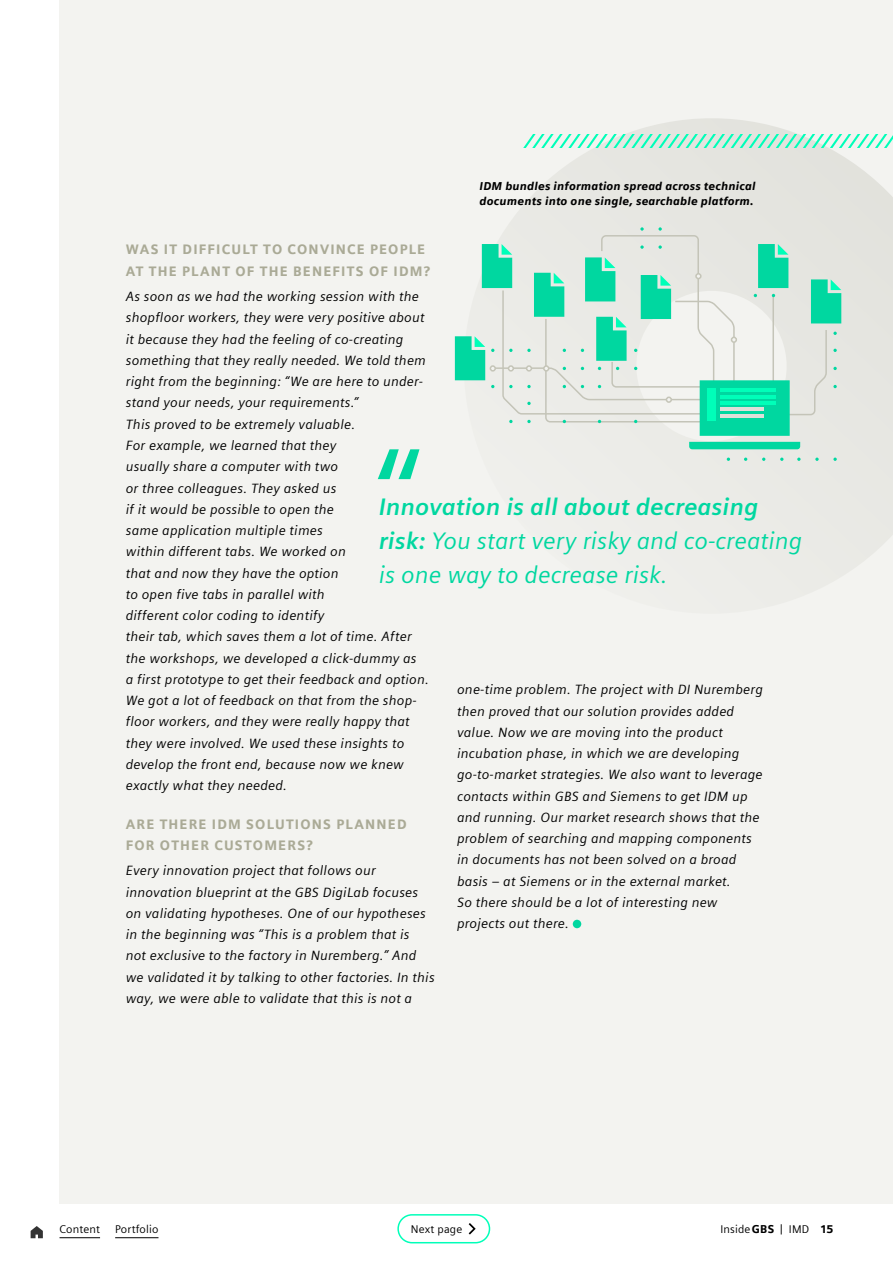
<style>
.page{position:relative;width:893px;height:1263px;background:#fff}
.page>*{position:absolute;margin:0;border:0;box-sizing:border-box;transform-origin:0 0}
.t1{font:italic 24px/34px "Siemens Sans Global";color:#00d7a0}
.t2{font:italic 13.5px/21.3px "Siemens Sans Global";letter-spacing:.015em;color:#000}
.t3{font:900 13.5px/21.3px "Siemens Sans";letter-spacing:.085em;color:#aaaa96}
.t4{font:italic 900 11.25px/14.7px "Siemens Sans";letter-spacing:.015em;color:#000}
.t5{font:11.25px "Siemens Sans Global";letter-spacing:.015em;color:#000}
.s1{font-weight:700}
.s2{font-family:"Siemens Sans";font-weight:900}
</style>
<div class="page">
<div style="left:60px;top:0;width:833px;height:1203px;background:#f3f3f0"></div>
<svg style="left:454px;top:118px;width:439px;height:447px;fill:#eaeae6"></svg>
<div style="left:397px;top:1214px;width:93px;height:29px;border:2px solid #00ffb9;border-radius:14px"></div>
<svg style="left:469px;top:1223px;width:7px;height:11px"></svg>
<svg style="left:378px;top:449px;width:41px;height:30px"></svg>
<svg style="left:516px;top:134px;width:377px;height:13px"></svg>
<svg style="left:797px;top:458px;width:4px;height:3px"></svg>
<svg style="left:833px;top:458px;width:4px;height:3px"></svg>
<svg style="left:815px;top:458px;width:4px;height:3px"></svg>
<svg style="left:455px;top:227px;width:386px;height:222px"></svg>
<div style="left:573px;top:920px;width:8px;height:8px;background:#00d7a0;border-radius:50%"></div>
<hr style="left:60px;top:1237px;width:40px;height:1px;background:#000">
<hr style="left:115px;top:1237px;width:43px;height:1px;background:#000">
<svg style="left:31px;top:1226px;width:12px;height:12px"></svg>
<p class="t4" style="left:480px;top:178px;width:278px">IDM bundles information spread across technical documents into one single, searchable platform.</p>
<p class="t3" style="left:126px;top:238px;width:306px">WAS IT DIFFICULT TO CONVINCE PEOPLE<br>AT THE PLANT OF THE BENEFITS OF IDM?</p>
<p class="t2" style="left:126px;top:286px;width:305px">As soon as we had the working session with the shopfloor workers, they were very positive about it because they had the feeling of co-creating something that they really needed. We told them right from the beginning: “We are here to under&shy;stand your needs, your requirements.”<br>This proved to be extremely valuable.<br>For example, we learned that they<br>usually share a computer with two<br>or three colleagues. They asked us<br>if it would be possible to open the<br>same application multiple times<br>within different tabs. We worked on<br>that and now they have the option<br>to open five tabs in parallel with<br>different color coding to identify<br>their tab, which saves them a lot of time. After the workshops, we developed a click-dummy as<br>a first prototype to get their feedback and option.<br>We got a lot of feedback on that from the shop&shy;floor workers, and they were really happy that they were involved. We used these insights to develop the front end, because now we knew exactly what they needed.</p>
<p class="t3" style="left:126px;top:812px;width:282px">ARE THERE IDM SOLUTIONS PLANNED<br>FOR OTHER CUSTOMERS?</p>
<p class="t2" style="left:126px;top:860px;width:310px">Every innovation project that follows our innovation blueprint at the GBS DigiLab focuses on validating hypotheses. One of our hypotheses in the beginning was “This is a problem that is<br>not exclusive to the factory in Nuremberg.” And we validated it by talking to other factories. In this way, we were able to validate that this is not a</p>
<h1 class="t1" style="left:379px;top:489px;width:425px"><span class="s1">Innovation is all about decreasing risk:</span> You start very risky and co-creating is one way to decrease risk.</h1>
<p class="t2" style="left:457px;top:679px;width:307px">one-time problem. The project with DI Nuremberg then proved that our solution provides added value. Now we are moving into the product incubation phase, in which we are developing go-to-market strategies. We also want to leverage contacts within GBS and Siemens to get IDM up and running. Our market research shows that the problem of searching and mapping components in documents has not been solved on a broad basis – at Siemens or in the external market.<br>So there should be a lot of interesting new projects out there.</p>
<p class="t5" style="left:60px;top:1223px;width:42px">Content</p>
<p class="t5" style="left:115px;top:1223px;width:45px">Portfolio</p>
<p class="t5" style="left:411px;top:1222px;width:53px">Next page</p>
<p class="t5" style="left:720px;top:1223px;width:114px">Inside<span class="s2">GBS</span> | IMD <span class="s2">15</span></p>
</div>
